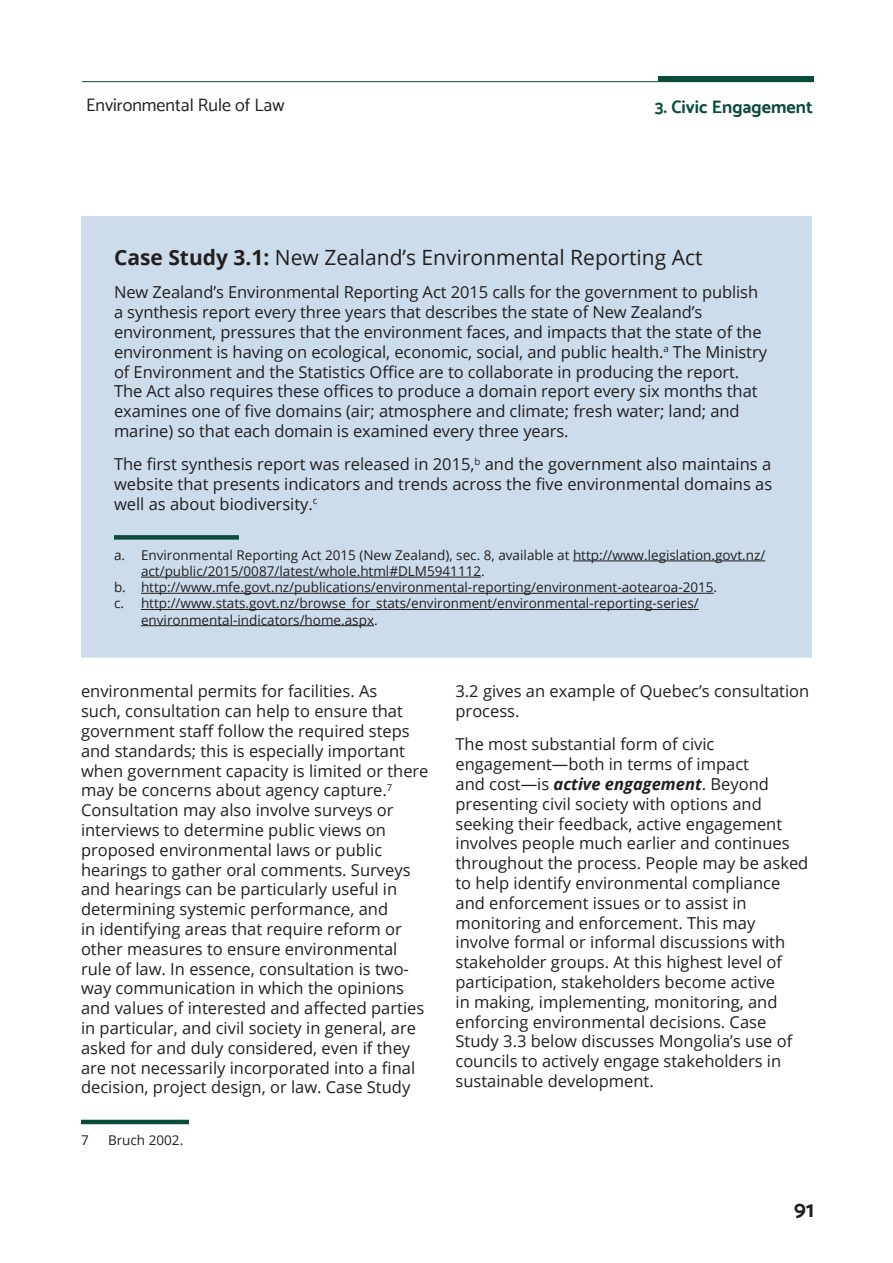
<style>
.page{position:relative;width:893px;height:1263px;background:#fff}
.page>*{position:absolute;margin:0;border:0;box-sizing:border-box;transform-origin:0 0}
.t1{font:700 22.5px "Catamaran";color:#231f20}
.Figure_Head{font:21px "Open Sans";color:#231f20}
.t2{font:18px "Catamaran";color:#231f20}
.t3{font:700 18px "Catamaran";color:#0b4c3c}
.Body_Text{font:16.5px/19.8px "Open Sans";color:#231f20}
.Footnote{font:13.5px/16.2px "Open Sans";color:#231f20}
.s1{font-weight:700}
.s2{font-weight:700;font-style:italic}
</style>
<div class="page">
<hr style="left:82px;top:81px;width:731px;height:1px;background:#0b4c3c">
<div style="left:657px;top:76px;width:156px;height:6px;background:#0b4c3c"></div>
<hr style="left:81px;top:1120px;width:108px;height:4px;background:#0b4c3c">
<div style="left:84px;top:219px;width:725px;height:436px;background:#ccdcea"></div>
<div style="left:114px;top:535px;width:125px;height:5px;background:#0b4c3c"></div>
<hr style="left:573px;top:560px;width:192px;height:1px;background:#231f20">
<hr style="left:141px;top:577px;width:340px;height:1px;background:#231f20">
<hr style="left:141px;top:593px;width:573px;height:1px;background:#231f20">
<hr style="left:141px;top:609px;width:558px;height:1px;background:#231f20">
<hr style="left:141px;top:625px;width:233px;height:1px;background:#231f20">
<div style="left:81px;top:216px;width:731px;height:442px;border:6px solid #ccdcea"></div>
<p class="t2" style="left:86px;top:94px;width:200px">Environmental Rule of Law</p>
<p class="t3" style="left:655px;top:96px;width:159px">3. Civic Engagement</p>
<p class="Figure_Head" style="left:114px;top:243px;width:590px"><span class="s1">Case Study 3.1:</span> New Zealand’s Environmental Reporting Act</p>
<p class="Body_Text" style="left:114px;top:282px;width:654px">New Zealand’s Environmental Reporting Act 2015 calls for the government to publish a synthesis report every three years that describes the state of New Zealand’s environment, pressures that the environment faces, and impacts that the state of the environment is having on ecological, economic, social, and public health.<sup>a</sup> The Ministry of Environment and the Statistics Office are to collaborate in producing the report.<br>The Act also requires these offices to produce a domain report every six months that examines one of five domains (air; atmosphere and climate; fresh water; land; and marine) so that each domain is examined every three years.</p>
<p class="Body_Text" style="left:114px;top:454px;width:660px;text-align:justify">The first synthesis report was released in 2015,<sup>b</sup> and the government also maintains a website that presents indicators and trends across the five environmental domains as well as about biodiversity.<sup>c</sup></p>
<p class="Footnote" style="left:141px;top:546px;width:626px;text-indent:-27px">a. Environmental Reporting Act 2015 (New Zealand), sec. 8, available at http://www.legislation.govt.nz/ act/public/2015/0087/latest/whole.html#DLM5941112.</p>
<p class="Footnote" style="left:114px;top:579px;width:605px">b. http://www.mfe.govt.nz/publications/environmental-reporting/environment-aotearoa-2015.</p>
<p class="Footnote" style="left:141px;top:595px;width:559px;text-indent:-27px">c. http://www.stats.govt.nz/browse_for_stats/environment/environmental-reporting-series/ environmental-indicators/home.aspx.</p>
<p class="Body_Text" style="left:81px;top:681px;width:349px">environmental permits for facilities. As<br>such, consultation can help to ensure that government staff follow the required steps and standards; this is especially important when government capacity is limited or there may be concerns about agency capture.<sup>7<br></sup>Consultation may also involve surveys or interviews to determine public views on proposed environmental laws or public hearings to gather oral comments. Surveys and hearings can be particularly useful in determining systemic performance, and<br>in identifying areas that require reform or other measures to ensure environmental rule of law. In essence, consultation is two&shy;way communication in which the opinions and values of interested and affected parties in particular, and civil society in general, are asked for and duly considered, even if they are not necessarily incorporated into a final decision, project design, or law. Case Study</p>
<p class="Footnote" style="left:81px;top:1131px;width:9px">7</p>
<p class="Footnote" style="left:108px;top:1131px;width:77px">Bruch 2002.</p>
<p class="Body_Text" style="left:455px;top:681px;width:355px">3.2 gives an example of Quebec’s consultation process.</p>
<p class="Body_Text" style="left:455px;top:734px;width:354px">The most substantial form of civic engagement—both in terms of impact<br>and cost—is <span class="s2">active engagement</span>. Beyond presenting civil society with options and seeking their feedback, active engagement involves people much earlier and continues throughout the process. People may be asked to help identify environmental compliance and enforcement issues or to assist in monitoring and enforcement. This may involve formal or informal discussions with stakeholder groups. At this highest level of participation, stakeholders become active<br>in making, implementing, monitoring, and enforcing environmental decisions. Case Study 3.3 below discusses Mongolia’s use of councils to actively engage stakeholders in sustainable development.</p>
<h1 class="t1" style="left:794px;top:1196px;width:22px">91</h1>
</div>
